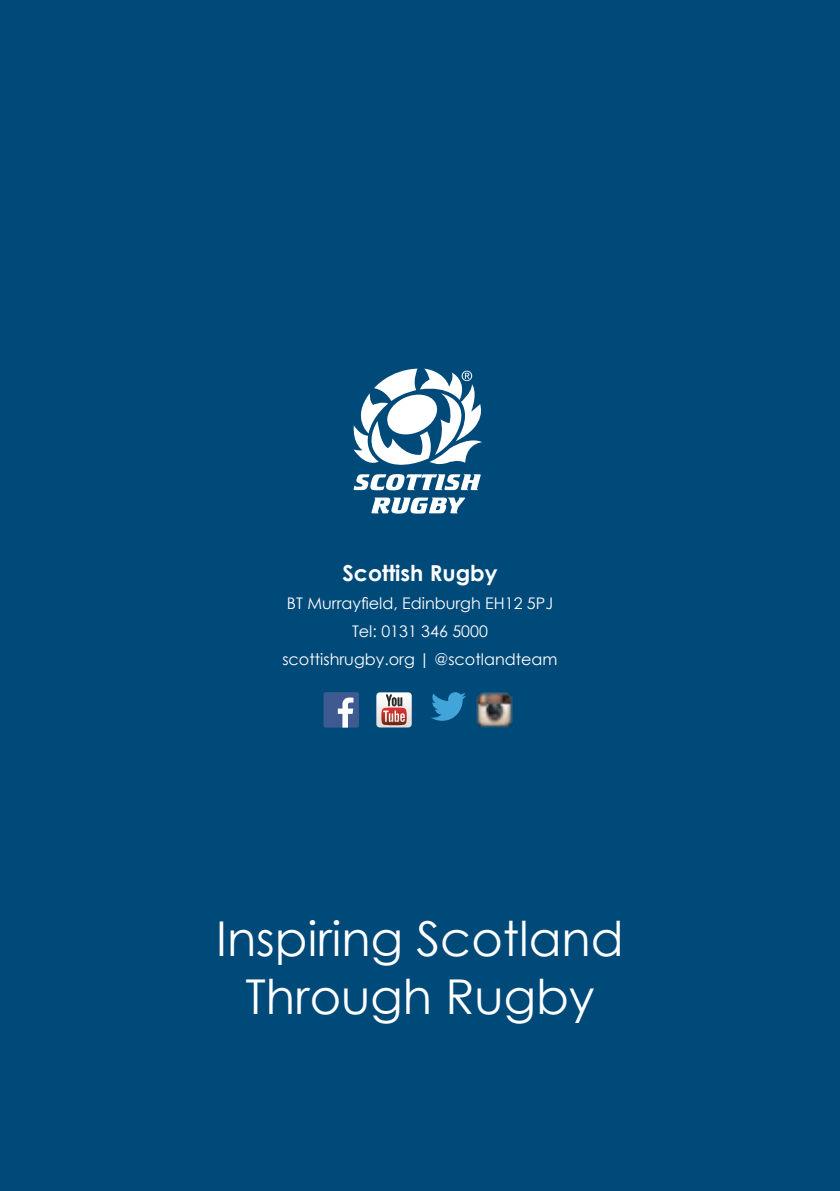
<style>
.page{position:relative;width:840px;height:1191px;background:#fff}
.page>*{position:absolute;margin:0;border:0;box-sizing:border-box;transform-origin:0 0}
.t1{font:48px/57.6px "Century Gothic";color:#fff;text-align:center}
.t2{font:700 22px "Century Gothic";color:#fff}
.t3{font:16px/28px "Century Gothic";color:#fff;text-align:center}
</style>
<div class="page">
<div style="left:0;top:0;width:839px;height:1191px;background:#004a7a"></div>
<svg style="left:353px;top:369px;width:129px;height:121px"></svg>
<svg style="left:371px;top:497px;width:94px;height:16px"></svg>
<div style="left:323px;top:692px;width:36px;height:35px;background:#3f5a91;border-radius:2px"></div>
<svg style="left:337px;top:697px;width:16px;height:30px"></svg>
<svg style="left:376px;top:692px;width:35px;height:35px"></svg>
<svg style="left:431px;top:692px;width:35px;height:29px"></svg>
<img style="left:476px;top:692px;width:36px;height:35px">
<h2 class="t2" style="left:342px;top:556px;width:156px">Scottish Rugby</h2>
<p class="t3" style="left:282px;top:589px;width:276px">BT Murrayfield, Edinburgh EH12 5PJ<br>Tel: 0131 346 5000<br>scottishrugby.org | @scotlandteam</p>
<h1 class="t1" style="left:216px;top:909px;width:409px">Inspiring Scotland<br>Through Rugby</h1>
</div>
